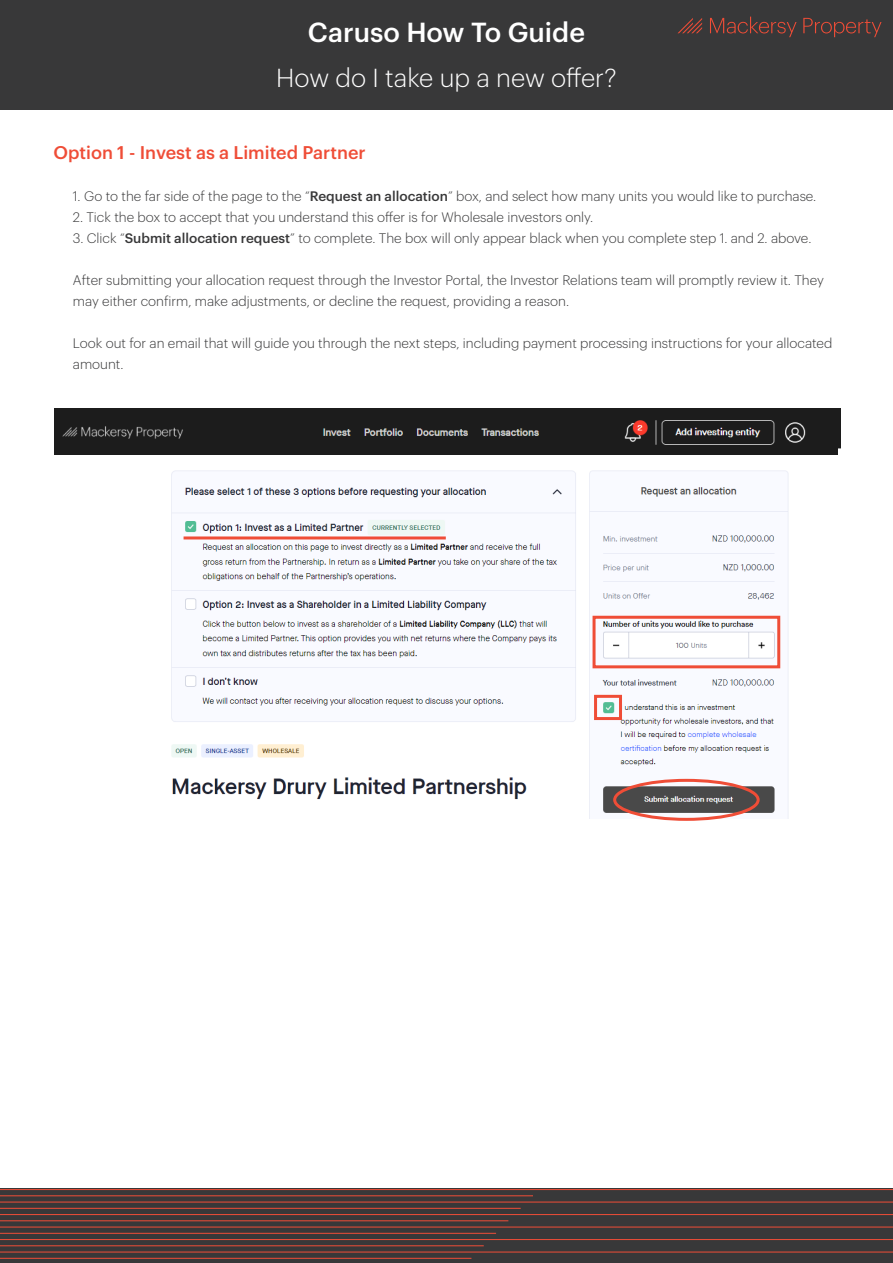
<style>
.page{position:relative;width:893px;height:1263px;background:#fff}
.page>*{position:absolute;margin:0;border:0;box-sizing:border-box;transform-origin:0 0}
.t1{font:500 27px "Graphik";color:#fff}
.t2{font:300 25.5px "Graphik";color:#fff}
.t3{font:500 18px "Graphik";color:#ef4d37}
.t4{font:300 13.5px/21px "Graphik";color:#383839}
.s1{font-weight:500}
</style>
<div class="page">
<div style="left:0;top:0;width:893px;height:110px;background:#383839"></div>
<div style="left:0;top:1188px;width:893px;height:75px;background:#383839"></div>
<hr style="left:0;top:1186px;width:893px;height:1px;background:#ef4d37">
<hr style="left:0;top:1189px;width:893px;height:1px;background:#ef4d37">
<hr style="left:0;top:1202px;width:893px;height:1px;background:#ef4d37">
<hr style="left:0;top:1214px;width:893px;height:1px;background:#ef4d37">
<hr style="left:0;top:1227px;width:893px;height:1px;background:#ef4d37">
<hr style="left:0;top:1239px;width:893px;height:1px;background:#ef4d37">
<hr style="left:0;top:1252px;width:893px;height:1px;background:#ef4d37">
<hr style="left:0;top:1262px;width:893px;height:1px;background:#ef4d37">
<hr style="left:0;top:1258px;width:471px;height:1px;background:#ef4d37">
<hr style="left:0;top:1245px;width:484px;height:1px;background:#ef4d37">
<hr style="left:0;top:1233px;width:496px;height:1px;background:#ef4d37">
<hr style="left:0;top:1220px;width:508px;height:1px;background:#ef4d37">
<hr style="left:0;top:1208px;width:521px;height:1px;background:#ef4d37">
<hr style="left:0;top:1195px;width:533px;height:1px;background:#ef4d37">
<svg style="left:710px;top:17px;width:171px;height:20px"></svg>
<svg style="left:678px;top:18px;width:24px;height:15px"></svg>
<img style="left:171px;top:408px;width:669px;height:410px">
<hr style="left:184px;top:536px;width:262px;height:3px;background:#ef4d37">
<img style="left:54px;top:408px;width:784px;height:47px">
<div style="left:592px;top:616px;width:188px;height:52px;border:3px solid #ef4d37"></div>
<div style="left:594px;top:695px;width:28px;height:25px;border:3px solid #ef4d37"></div>
<div style="left:613px;top:779px;width:147px;height:42px;border:3px solid #ef4d37;border-radius:50%"></div>
<p class="t1" style="left:308px;top:12px;width:279px">Caruso How To Guide</p>
<p class="t2" style="left:276px;top:60px;width:342px">How do I take up a new offer?</p>
<p class="t3" style="left:53px;top:139px;width:314px">Option 1 - Invest as a Limited Partner</p>
<p class="t4" style="left:73px;top:185px;width:745px">1. Go to the far side of the page to the “<span class="s1">Request an allocation</span>” box, and select how many units you would like to purchase.</p>
<p class="t4" style="left:73px;top:206px;width:522px">2. Tick the box to accept that you understand this offer is for Wholesale investors only.</p>
<p class="t4" style="left:73px;top:227px;width:740px">3. Click “<span class="s1">Submit allocation request</span>” to complete. The box will only appear black when you complete step 1. and 2. above.</p>
<p class="t4" style="left:73px;top:269px;width:753px">After submitting your allocation request through the Investor Portal, the Investor Relations team will promptly review it. They may either confirm, make adjustments, or decline the request, providing a reason.</p>
<p class="t4" style="left:73px;top:332px;width:761px">Look out for an email that will guide you through the next steps, including payment processing instructions for your allocated amount.</p>
</div>
